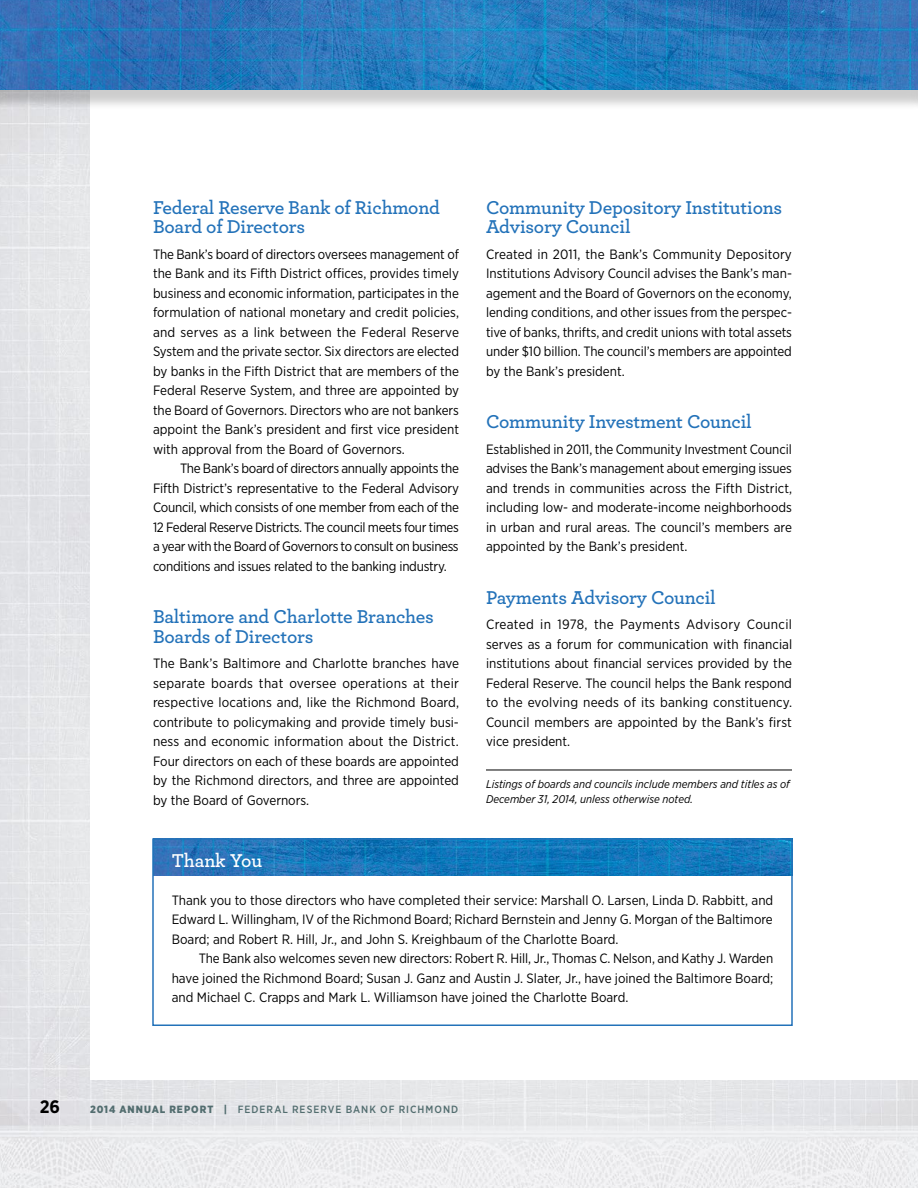
<style>
.page{position:relative;width:918px;height:1188px;background:#fff}
.page>*{position:absolute;margin:0;border:0;box-sizing:border-box;transform-origin:0 0}
.t1{font:600 19.5px/19.5px "Archer";letter-spacing:-.01em;color:#2372b9}
.t2{font:600 19.5px "Archer";letter-spacing:-.01em;color:#fff}
.t3{font:700 18px "Gotham Narrow";color:#000}
.t4{font:13.5px/19.5px "Gotham Narrow";color:#000;text-align:justify}
.t5{font:italic 11.25px/15px "Gotham Narrow";color:#000}
.t6{font:500 10.5px "Gotham Narrow";letter-spacing:.095em;color:#526d6f}
.s1{font-weight:900}
</style>
<div class="page">
<img style="left:0;top:111px;width:918px;height:1077px">
<div style="left:0;top:0;width:918px;height:111px;background:#000;opacity:.2"></div>
<img style="left:155px;top:841px;width:635px;height:35px">
<hr style="left:486px;top:770px;width:306px;height:1px;background:#000">
<div style="left:152px;top:838px;width:641px;height:188px;border:2px solid #2372b9"></div>
<h1 class="t1" style="left:153px;top:196px;width:288px">Federal Reserve Bank of Richmond<br>Board of Directors</h1>
<p class="t4" style="left:153px;top:244px;width:308px">The Bank’s board of directors oversees management of the Bank and its Fifth District offices, provides timely business and economic information, participates in the formulation of national monetary and credit policies, and serves as a link between the Federal Reserve System and the private sector. Six directors are elected by banks in the Fifth District that are members of the Federal Reserve System, and three are appointed by the Board of Governors. Directors who are not bankers appoint the Bank’s president and first vice president with approval from the Board of Governors.</p>
<p class="t4" style="left:153px;top:458px;width:308px;text-indent:27px">The Bank’s board of directors annually appoints the Fifth District’s representative to the Federal Advisory Council, which consists of one member from each of the 12 Federal Reserve Districts. The council meets four times a year with the Board of Governors to consult on business conditions and issues related to the banking industry.</p>
<h1 class="t1" style="left:153px;top:606px;width:282px">Baltimore and Charlotte Branches<br>Boards of Directors</h1>
<p class="t4" style="left:153px;top:653px;width:308px">The Bank’s Baltimore and Charlotte branches have separate boards that oversee operations at their respective locations and, like the Richmond Board, contribute to policymaking and provide timely busi&shy;ness and economic information about the District.<br>Four directors on each of these boards are appointed by the Richmond directors, and three are appointed by the Board of Governors.</p>
<h1 class="t1" style="left:486px;top:196px;width:298px">Community Depository Institutions<br>Advisory Council</h1>
<p class="t4" style="left:486px;top:244px;width:308px">Created in 2011, the Bank’s Community Depository Institutions Advisory Council advises the Bank’s man&shy;agement and the Board of Governors on the economy, lending conditions, and other issues from the perspec&shy;tive of banks, thrifts, and credit unions with total assets under $10 billion. The council’s members are appointed by the Bank’s president.</p>
<h1 class="t1" style="left:486px;top:411px;width:267px">Community Investment Council</h1>
<p class="t4" style="left:486px;top:439px;width:308px">Established in 2011, the Community Investment Council advises the Bank’s management about emerging issues and trends in communities across the Fifth District, including low- and moderate-income neighborhoods in urban and rural areas. The council’s members are appointed by the Bank’s president.</p>
<h1 class="t1" style="left:486px;top:586px;width:231px">Payments Advisory Council</h1>
<p class="t4" style="left:486px;top:614px;width:308px">Created in 1978, the Payments Advisory Council serves as a forum for communication with financial institutions about financial services provided by the Federal Reserve. The council helps the Bank respond to the evolving needs of its banking constituency.<br>Council members are appointed by the Bank’s first vice president.</p>
<p class="t5" style="left:486px;top:776px;width:305px">Listings of boards and councils include members and titles as of<br>December 31, 2014, unless otherwise noted.</p>
<h1 class="t2" style="left:172px;top:846px;width:92px">Thank You</h1>
<p class="t4" style="left:172px;top:890px;width:603px">Thank you to those directors who have completed their service: Marshall O. Larsen, Linda D. Rabbitt, and Edward L. Willingham, IV of the Richmond Board; Richard Bernstein and Jenny G. Morgan of the Baltimore Board; and Robert R. Hill, Jr., and John S. Kreighbaum of the Charlotte Board.</p>
<p class="t4" style="left:172px;top:949px;width:603px;text-indent:27px">The Bank also welcomes seven new directors: Robert R. Hill, Jr., Thomas C. Nelson, and Kathy J. Warden have joined the Richmond Board; Susan J. Ganz and Austin J. Slater, Jr., have joined the Baltimore Board; and Michael C. Crapps and Mark L. Williamson have joined the Charlotte Board.</p>
<h2 class="t3" style="left:40px;top:1095px;width:22px">26</h2>
<p class="t6" style="left:90px;top:1103px;width:370px"><span class="s1">2014 ANNUAL REPORT |</span> FEDERAL RESERVE BANK OF RICHMOND</p>
</div>
